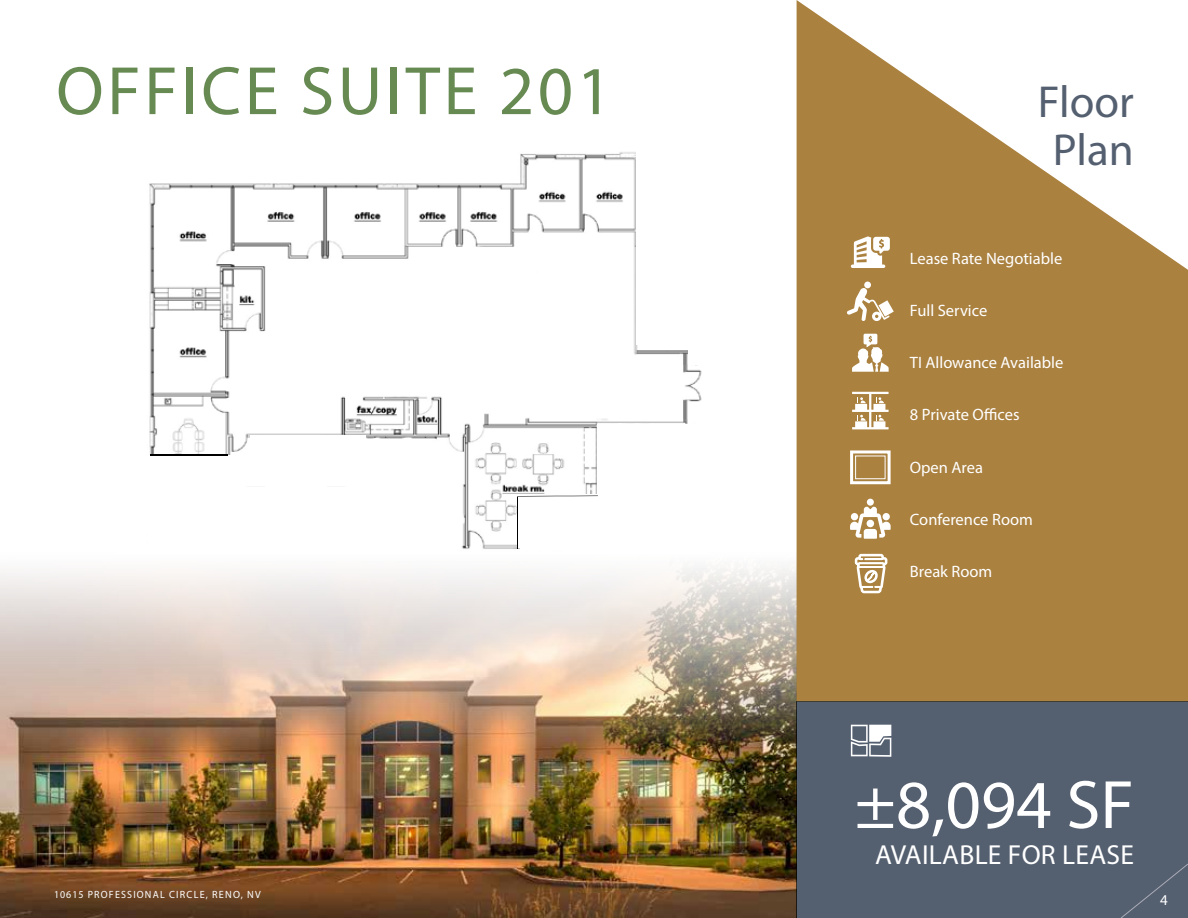
<style>
.page{position:relative;width:1188px;height:918px;background:#fff}
.page>*{position:absolute;margin:0;border:0;box-sizing:border-box;transform-origin:0 0}
.t1{font:69px "Myriad Pro";letter-spacing:.05em;color:#668a52}
.t2{font:69px "Myriad Pro";color:#fff}
.t3{font:45px/48px "Myriad Pro";color:#545f70;text-align:center}
.t4{font:27.6px "Myriad Pro";letter-spacing:.01em;color:#fff}
.t5{font:16.5px "Myriad Pro";color:#fff}
.t6{font:15px "Myriad Pro";color:#fff}
.t7{font:10.5px "Myriad Pro";letter-spacing:.12em;color:#fff;scale:.95 1}
</style>
<div class="page">
<img style="left:0;top:532px;width:797px;height:386px">
<svg style="left:797px;top:0;width:391px;height:701px;fill:#aa813f"></svg>
<div style="left:797px;top:701px;width:391px;height:217px;background:#545f70"></div>
<svg style="left:849px;top:449px;width:43px;height:37px"></svg>
<div style="left:855px;top:455px;width:31px;height:24px;border:1px solid #fff"></div>
<svg style="left:1121px;top:863px;width:67px;height:55px"></svg>
<svg style="left:851px;top:724px;width:40px;height:33px"></svg>
<svg style="left:852px;top:392px;width:37px;height:37px"></svg>
<svg style="left:852px;top:334px;width:37px;height:38px"></svg>
<svg style="left:851px;top:236px;width:39px;height:32px"></svg>
<div style="left:864px;top:282px;width:7px;height:6px;background:#fff;border-radius:50%"></div>
<svg style="left:846px;top:288px;width:48px;height:34px"></svg>
<img style="left:116px;top:152px;width:586px;height:402px">
<img style="left:637px;top:152px;width:65px;height:192px">
<img style="left:688px;top:344px;width:14px;height:20px">
<img style="left:598px;top:425px;width:109px;height:129px">
<img style="left:149px;top:486px;width:90px;height:68px">
<img style="left:134px;top:456px;width:246px;height:30px">
<img style="left:251px;top:436px;width:115px;height:26px">
<img style="left:576px;top:548px;width:44px;height:6px">
<img style="left:265px;top:475px;width:62px;height:20px">
<img style="left:151px;top:455px;width:77px;height:1px">
<img style="left:518px;top:495px;width:82px;height:53px">
<img style="left:517px;top:498px;width:1px;height:51px">
<img style="left:517px;top:495px;width:81px;height:2px">
<svg style="left:850px;top:499px;width:41px;height:95px"></svg>
<div style="left:520px;top:535px;width:82px;height:14px;background:#fff"></div>
<h1 class="t1" style="left:56px;top:48px;width:557px">OFFICE SUITE 201</h1>
<p class="t7" style="left:54px;top:888px;width:219px">10615 PROFESSIONAL CIRCLE, RENO, NV</p>
<h2 class="t3" style="left:1038px;top:77px;width:97px">Floor<br>Plan</h2>
<p class="t5" style="left:910px;top:248px;width:154px">Lease Rate Negotiable</p>
<p class="t5" style="left:910px;top:300px;width:79px">Full Service</p>
<p class="t5" style="left:910px;top:352px;width:155px">TI Allowance Available</p>
<p class="t5" style="left:910px;top:405px;width:111px">8 Private Offices</p>
<p class="t5" style="left:910px;top:457px;width:75px">Open Area</p>
<p class="t5" style="left:910px;top:509px;width:125px">Conference Room</p>
<p class="t5" style="left:910px;top:561px;width:84px">Break Room</p>
<h1 class="t2" style="left:855px;top:762px;width:281px">±8,094 SF</h1>
<h3 class="t4" style="left:875px;top:838px;width:260px">AVAILABLE FOR LEASE</h3>
<p class="t6" style="left:1160px;top:890px;width:9px">4</p>
</div>
